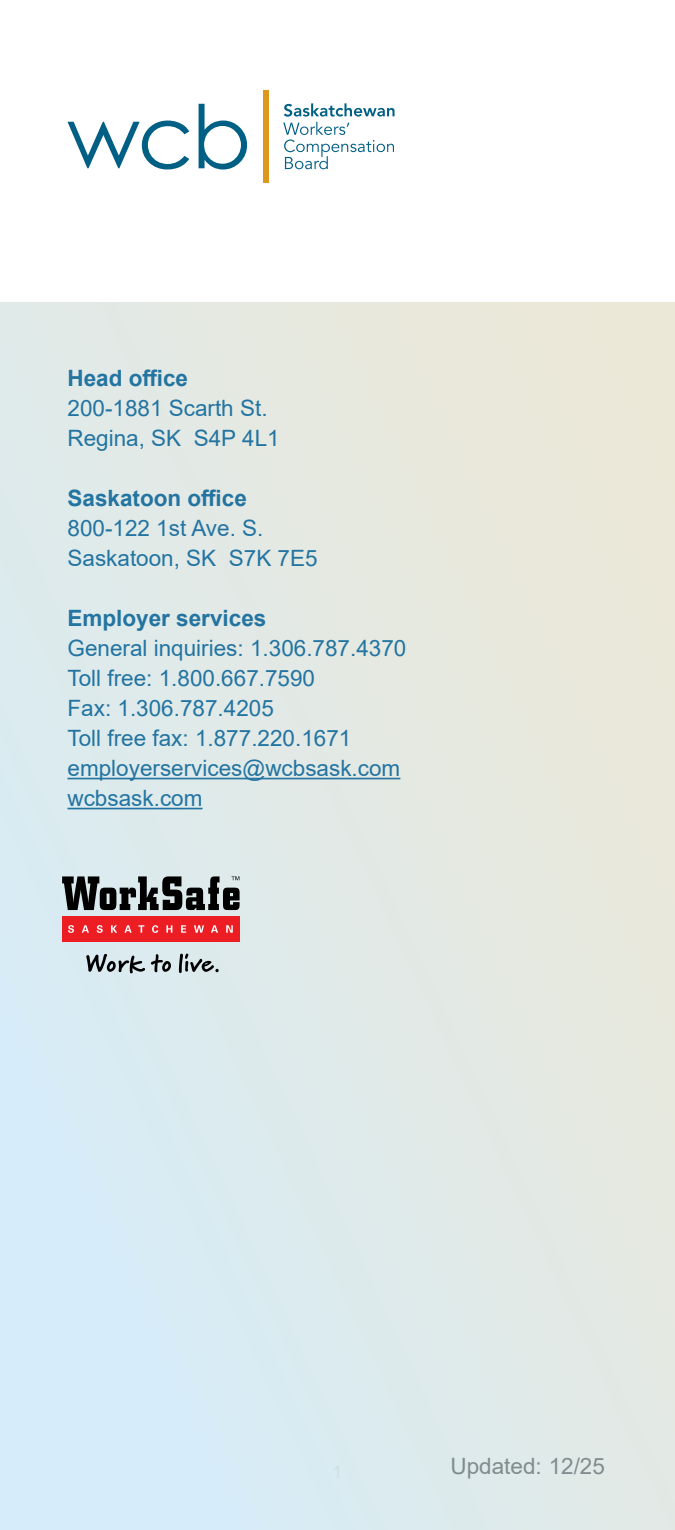
<style>
.page{position:relative;width:675px;height:1530px;background:#fff}
.page>*{position:absolute;margin:0;border:0;box-sizing:border-box;transform-origin:0 0}
.t1{font:22.5px/30px "Arial";color:#2374a1}
.t2{font:700 22.5px "Arial";color:#2374a1}
.t3{font:22.5px "Arial";color:#818c8f}
</style>
<div class="page">
<div style="left:0;top:303px;width:675px;height:1227px;background:linear-gradient(to right,#d8ebf4,#e9e8db)"></div>
<hr style="left:68px;top:778px;width:332px;height:1px;background:#2374a1">
<hr style="left:68px;top:808px;width:135px;height:1px;background:#2374a1">
<svg style="left:68px;top:121px;width:121px;height:49px"></svg>
<svg style="left:199px;top:104px;width:48px;height:66px"></svg>
<svg style="left:283px;top:103px;width:112px;height:66px"></svg>
<div style="left:263px;top:90px;width:5px;height:92px;background:#dd971a"></div>
<div style="left:62px;top:916px;width:178px;height:26px;background:#ed1d24"></div>
<svg style="left:68px;top:925px;width:6px;height:8px"></svg>
<svg style="left:82px;top:925px;width:7px;height:8px"></svg>
<svg style="left:97px;top:925px;width:6px;height:8px"></svg>
<svg style="left:111px;top:925px;width:6px;height:8px"></svg>
<svg style="left:124px;top:925px;width:8px;height:8px"></svg>
<svg style="left:138px;top:925px;width:6px;height:8px"></svg>
<svg style="left:152px;top:925px;width:6px;height:8px"></svg>
<svg style="left:166px;top:925px;width:6px;height:8px"></svg>
<svg style="left:181px;top:925px;width:5px;height:8px"></svg>
<svg style="left:194px;top:925px;width:10px;height:8px"></svg>
<svg style="left:211px;top:925px;width:7px;height:8px"></svg>
<svg style="left:226px;top:925px;width:7px;height:8px"></svg>
<svg style="left:62px;top:876px;width:178px;height:34px;background:#62696a"></svg>
<svg style="left:86px;top:954px;width:133px;height:19px;background:#9aa5a7"></svg>
<p class="t2" style="left:68px;top:362px;width:122px">Head office</p>
<p class="t1" style="left:68px;top:393px;width:214px">200-1881 Scarth St.<br>Regina, SK S4P 4L1</p>
<p class="t2" style="left:68px;top:482px;width:181px">Saskatoon office</p>
<p class="t1" style="left:68px;top:513px;width:252px">800-122 1st Ave. S.<br>Saskatoon, SK S7K 7E5</p>
<p class="t2" style="left:68px;top:602px;width:200px">Employer services</p>
<p class="t1" style="left:68px;top:633px;width:340px">General inquiries: 1.306.787.4370<br>Toll free: 1.800.667.7590<br>Fax: 1.306.787.4205<br>Toll free fax: 1.877.220.1671 employerservices@wcbsask.com wcbsask.com</p>
<p class="t3" style="left:450px;top:1450px;width:156px">Updated: 12/25</p>
</div>
